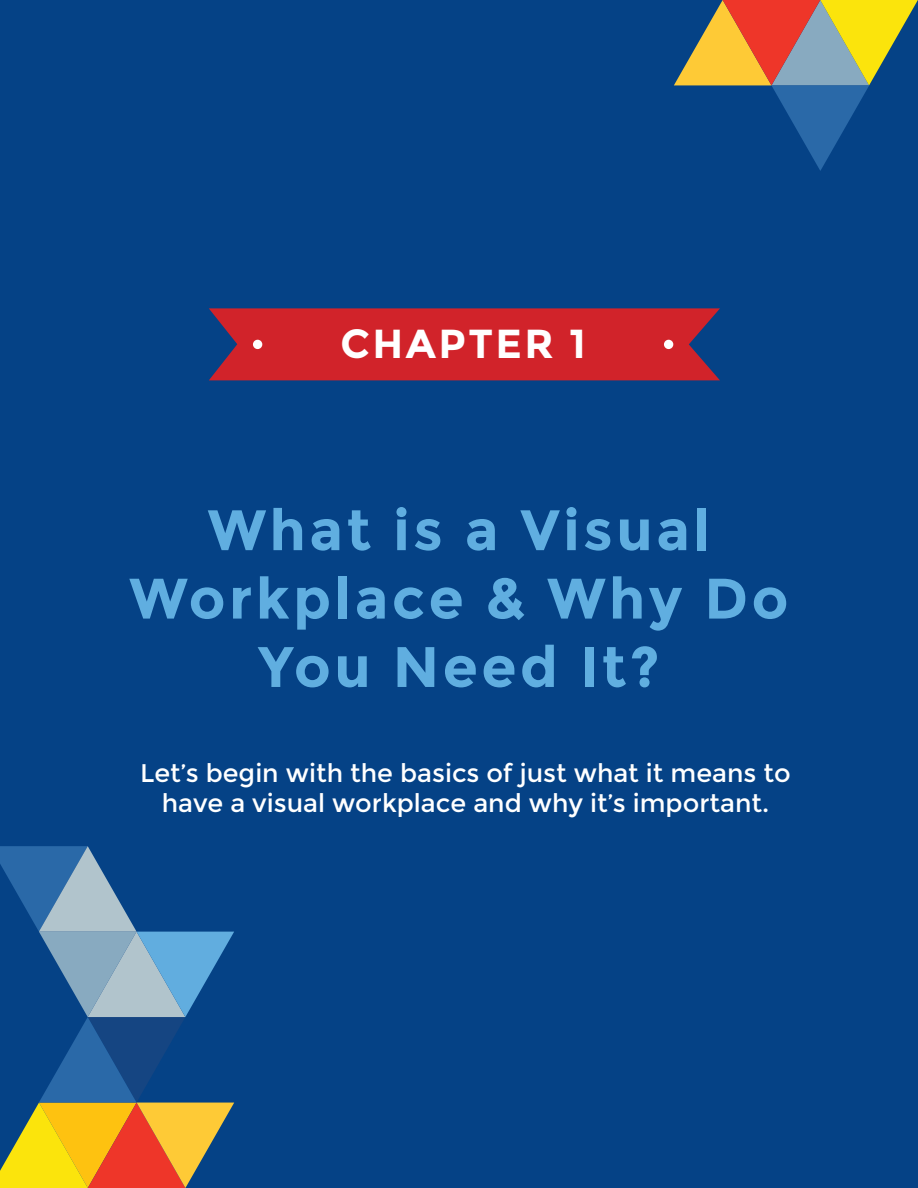
<style>
.page{position:relative;width:918px;height:1188px;background:#054286}
.page>*{position:absolute;margin:0;border:0;box-sizing:border-box;transform-origin:0 0}
.t1{font:700 57px/68.4px "Montserrat";letter-spacing:.06em;color:#60aee0;text-align:center}
.t2{font:700 40.5px "Montserrat";letter-spacing:.06em;color:#fff}
.t3{font:25.5px/30px "Montserrat";color:#fff;text-align:center}
</style>
<div class="page">
<svg style="left:0;top:846px;width:234px;height:342px"></svg>
<svg style="left:209px;top:308px;width:511px;height:72px;background:#c4252f"></svg>
<div style="left:253px;top:340px;width:9px;height:9px;background:#fff;border-radius:50%"></div>
<div style="left:664px;top:340px;width:9px;height:9px;background:#fff;border-radius:50%"></div>
<svg style="left:674px;top:0;width:244px;height:171px"></svg>
<h2 class="t2" style="left:341px;top:319px;width:247px">CHAPTER 1</h2>
<h1 class="t1" style="left:129px;top:496px;width:661px">What is a Visual<br>Workplace &amp; Why Do<br>You Need It?</h1>
<p class="t3" style="left:140px;top:759px;width:652px">Let’s begin with the basics of just what it means to have a visual workplace and why it’s important.</p>
</div>
